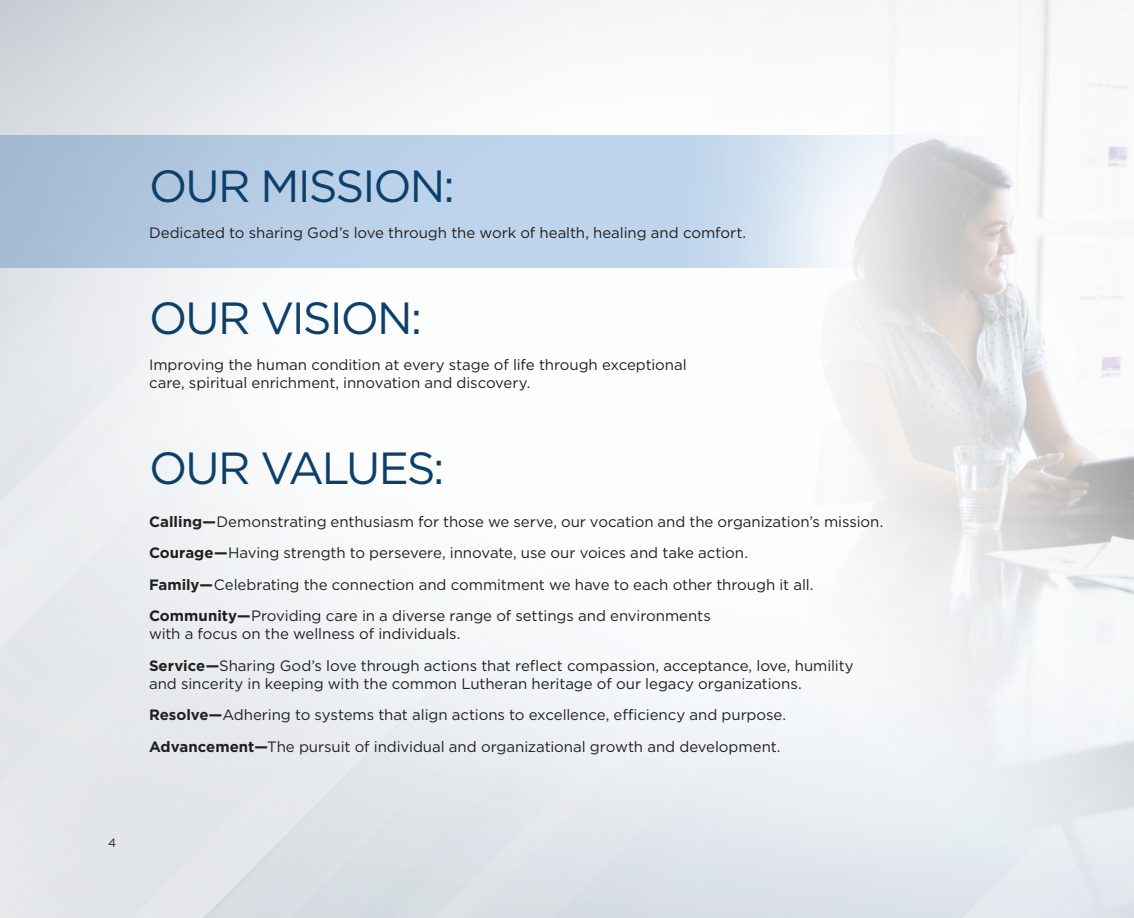
<style>
.page{position:relative;width:1134px;height:918px;background:#fff}
.page>*{position:absolute;margin:0;border:0;box-sizing:border-box;transform-origin:0 0}
.t1{font:45px "Gotham";letter-spacing:-.045em;color:#0b406a}
.t2{font:15px/31.5px "Gotham";letter-spacing:-.005em;color:#231f20}
.t3{font:12px "Gotham";color:#231f20}
.s1{font-weight:700}
</style>
<div class="page">
<div style="left:0;top:135px;width:1134px;height:133px;background:linear-gradient(to bottom,#aec4dc,#b4cae2)"></div>
<img style="left:382px;top:0;width:752px;height:918px">
<p class="t3" style="left:108px;top:835px;width:10px">4</p>
<h1 class="t1" style="left:149px;top:157px;width:307px">OUR MISSION:</h1>
<p class="t2" style="left:149px;top:217px;width:599px">Dedicated to sharing God’s love through the work of health, healing and comfort.</p>
<h1 class="t1" style="left:149px;top:289px;width:275px">OUR VISION:</h1>
<p class="t2" style="left:149px;top:355px;width:539px;line-height:18px">Improving the human condition at every stage of life through exceptional care, spiritual enrichment, innovation and discovery.</p>
<h1 class="t1" style="left:149px;top:439px;width:297px">OUR VALUES:</h1>
<p class="t2" style="left:149px;top:505px;width:736px"><span class="s1">Calling—</span>Demonstrating enthusiasm for those we serve, our vocation and the organization’s mission.<br><span class="s1">Courage—</span>Having strength to persevere, innovate, use our voices and take action.<br><span class="s1">Family—</span>Celebrating the connection and commitment we have to each other through it all.<br><span class="s1">Community—</span>Providing care in a diverse range of settings and environments</p>
<p class="t2" style="left:149px;top:618px;width:706px">with a focus on the wellness of individuals.<br><span class="s1">Service—</span>Sharing God’s love through actions that reflect compassion, acceptance, love, humility</p>
<p class="t2" style="left:149px;top:667px;width:654px">and sincerity in keeping with the common Lutheran heritage of our legacy organizations.<br><span class="s1">Resolve—</span>Adhering to systems that align actions to excellence, efficiency and purpose.<br><span class="s1">Advancement—</span>The pursuit of individual and organizational growth and development.</p>
</div>
